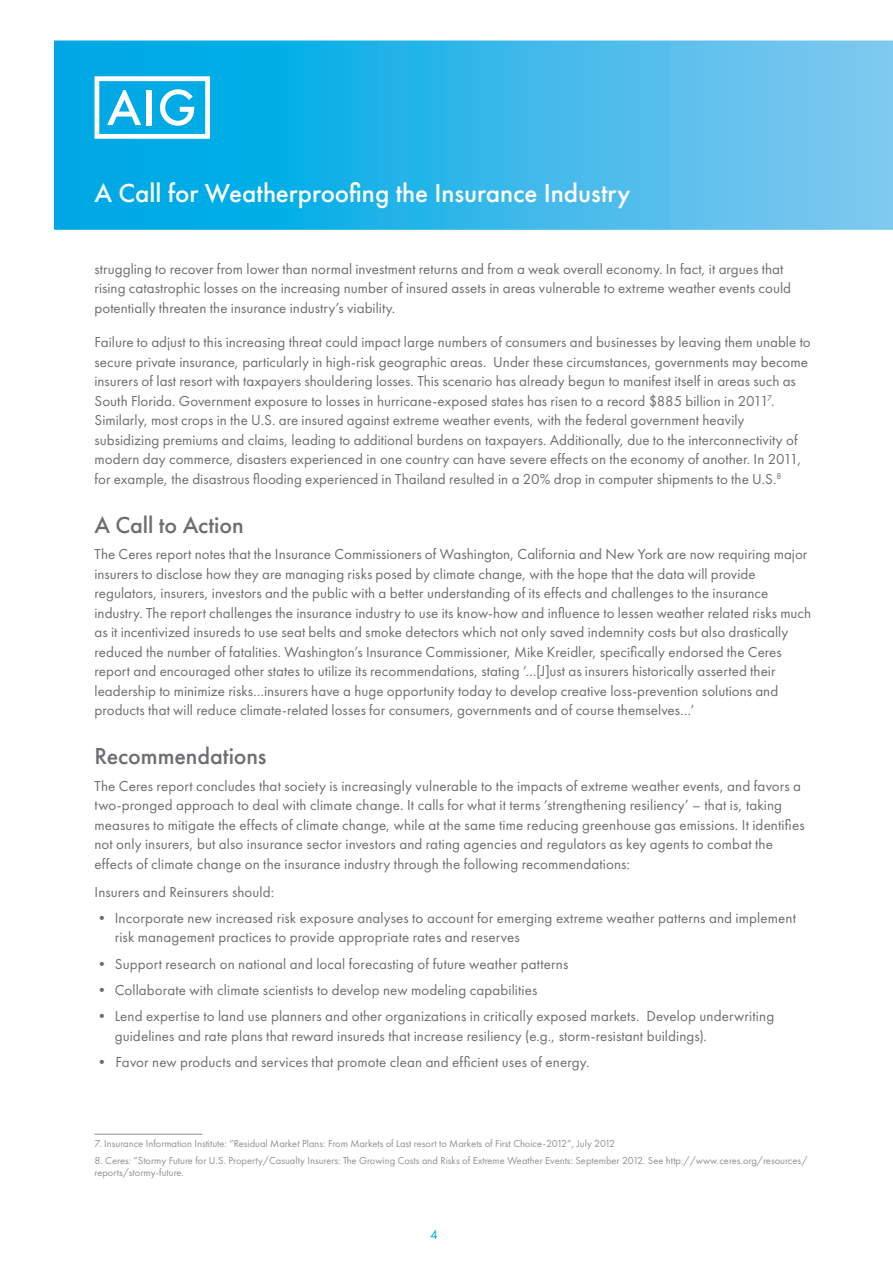
<style>
.page{position:relative;width:893px;height:1263px;background:#fff}
.page>*{position:absolute;margin:0;border:0;box-sizing:border-box;transform-origin:0 0}
.t1{font:500 27px "Futura PT";color:#fff}
.t2{font:500 24px "Futura PT";letter-spacing:-.005em;color:#6c6d70}
.t3{font:15px/19.5px "Futura PT";letter-spacing:.005em;color:#6c6d70}
.t4{font:13.5px "Futura PT";color:#00a5e3}
.footnote{font:10.5px/12.6px "Futura PT";color:#8f9194}
</style>
<div class="page">
<svg style="left:54px;top:40px;width:839px;height:190px;background:#37b7e9"></svg>
<svg style="left:94px;top:76px;width:116px;height:63px"></svg>
<hr style="left:94px;top:1134px;width:108px;height:1px;background:#8f9194">
<h1 class="t1" style="left:94px;top:176px;width:537px">A Call for Weatherproofing the Insurance Industry</h1>
<p class="t3" style="left:94px;top:259px;width:698px">struggling to recover from lower than normal investment returns and from a weak overall economy. In fact, it argues that rising catastrophic losses on the increasing number of insured assets in areas vulnerable to extreme weather events could potentially threaten the insurance industry’s viability.</p>
<p class="t3" style="left:94px;top:333px;width:718px">Failure to adjust to this increasing threat could impact large numbers of consumers and businesses by leaving them unable to secure private insurance, particularly in high-risk geographic areas. Under these circumstances, governments may become insurers of last resort with taxpayers shouldering losses. This scenario has already begun to manifest itself in areas such as South Florida. Government exposure to losses in hurricane-exposed states has risen to a record $885 billion in 2011<sup>7</sup>.<br>Similarly, most crops in the U.S. are insured against extreme weather events, with the federal government heavily subsidizing premiums and claims, leading to additional burdens on taxpayers. Additionally, due to the interconnectivity of modern day commerce, disasters experienced in one country can have severe effects on the economy of another. In 2011, for example, the disastrous flooding experienced in Thailand resulted in a 20% drop in computer shipments to the U.S.<sup>8</sup></p>
<h3 class="t2" style="left:94px;top:511px;width:151px">A Call to Action</h3>
<p class="t3" style="left:94px;top:544px;width:718px">The Ceres report notes that the Insurance Commissioners of Washington, California and New York are now requiring major insurers to disclose how they are managing risks posed by climate change, with the hope that the data will provide regulators, insurers, investors and the public with a better understanding of its effects and challenges to the insurance industry. The report challenges the insurance industry to use its know-how and influence to lessen weather related risks much as it incentivized insureds to use seat belts and smoke detectors which not only saved indemnity costs but also drastically reduced the number of fatalities. Washington’s Insurance Commissioner, Mike Kreidler, specifically endorsed the Ceres report and encouraged other states to utilize its recommendations, stating ‘…[J]ust as insurers historically asserted their leadership to minimize risks…insurers have a huge opportunity today to develop creative loss-prevention solutions and products that will reduce climate-related losses for consumers, governments and of course themselves…’</p>
<h3 class="t2" style="left:94px;top:742px;width:174px">Recommendations</h3>
<p class="t3" style="left:94px;top:776px;width:712px">The Ceres report concludes that society is increasingly vulnerable to the impacts of extreme weather events, and favors a two-pronged approach to deal with climate change. It calls for what it terms ‘strengthening resiliency’ – that is, taking measures to mitigate the effects of climate change, while at the same time reducing greenhouse gas emissions. It identifies not only insurers, but also insurance sector investors and rating agencies and regulators as key agents to combat the effects of climate change on the insurance industry through the following recommendations:</p>
<p class="t3" style="left:94px;top:882px;width:181px">Insurers and Reinsurers should:</p>
<p class="t3" style="left:115px;top:908px;width:683px;text-indent:-20px">• Incorporate new increased risk exposure analyses to account for emerging extreme weather patterns and implement risk management practices to provide appropriate rates and reserves</p>
<p class="t3" style="left:94px;top:954px;width:475px">• Support research on national and local forecasting of future weather patterns</p>
<p class="t3" style="left:94px;top:980px;width:444px">• Collaborate with climate scientists to develop new modeling capabilities</p>
<p class="t3" style="left:115px;top:1006px;width:661px;text-indent:-20px">• Lend expertise to land use planners and other organizations in critically exposed markets. Develop underwriting guidelines and rate plans that reward insureds that increase resiliency (e.g., storm-resistant buildings).</p>
<p class="t3" style="left:94px;top:1052px;width:496px">• Favor new products and services that promote clean and efficient uses of energy.</p>
<p class="footnote" style="left:94px;top:1137px;width:522px">7. Insurance Information Institute: “Residual Market Plans: From Markets of Last resort to Markets of First Choice-2012”, July 2012</p>
<p class="footnote" style="left:94px;top:1154px;width:714px">8. Ceres: “Stormy Future for U.S. Property/Casualty Insurers: The Growing Costs and Risks of Extreme Weather Events: September 2012. See http://www.ceres.org/resources/ reports/stormy-future.</p>
<p class="t4" style="left:430px;top:1226px;width:9px">4</p>
</div>
